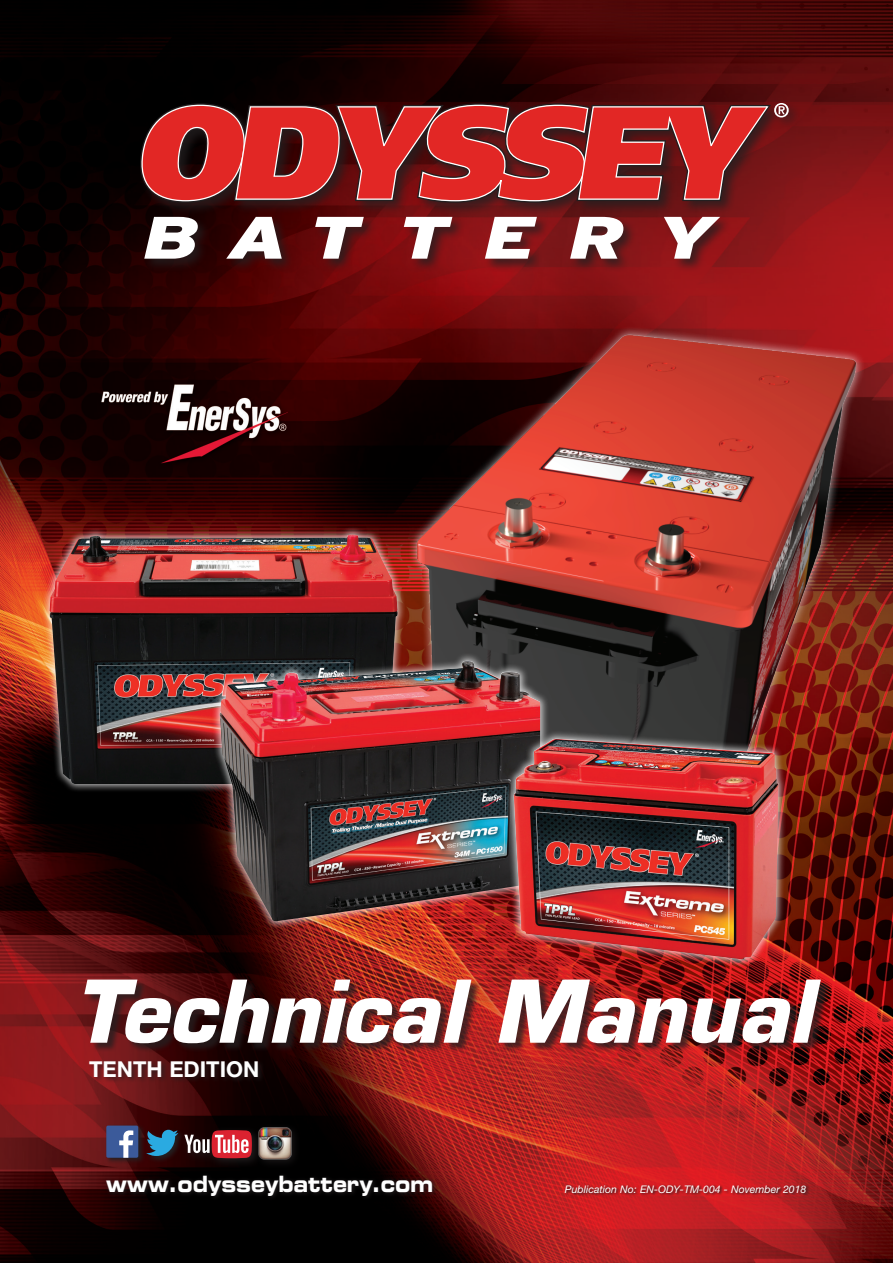
<style>
.page{position:relative;width:893px;height:1263px;background:#fff}
.page>*{position:absolute;margin:0;border:0;box-sizing:border-box;transform-origin:0 0}
.t1{font:italic 700 84.15px "Eurostile";color:#fff}
.t2{font:22.5px "Eurostile Bold Extended Two";color:#fff;scale:.83 1}
.t3{font:700 21.9px "Helvetica Neue LT";color:#fff}
.t4{font:italic 10.5px "Helvetica Neue LT";color:#fff}
</style>
<div class="page">
<img style="left:0;top:0;width:893px;height:1263px">
<div style="left:86px;top:980px;width:745px;height:73px;background:#231f20;opacity:.75"></div>
<div style="left:88px;top:1058px;width:177px;height:26px;background:#231f20;opacity:.75"></div>
<svg style="left:564px;top:1184px;width:246px;height:13px;background:#b11d21"></svg>
<svg style="left:103px;top:1172px;width:335px;height:29px;background:#120808"></svg>
<svg style="left:145px;top:1128px;width:35px;height:35px"></svg>
<svg style="left:146px;top:1130px;width:32px;height:26px"></svg>
<div style="left:254px;top:1122px;width:47px;height:48px;background:#231f20;opacity:.75"></div>
<img style="left:263px;top:1127px;width:28px;height:32px">
<svg style="left:105px;top:1124px;width:40px;height:41px"></svg>
<div style="left:106px;top:1125px;width:32px;height:33px;background:#3b5a9a;border-radius:2px"></div>
<svg style="left:119px;top:1130px;width:14px;height:28px"></svg>
<div style="left:180px;top:1125px;width:83px;height:44px;background:#231f20;opacity:.93"></div>
<svg style="left:184px;top:1130px;width:68px;height:28px"></svg>
<img style="left:0;top:276px;width:893px;height:586px">
<div style="left:138px;top:101px;width:664px;height:171px;background:#231f20;opacity:.75"></div>
<svg style="left:144px;top:217px;width:54px;height:42px"></svg>
<svg style="left:226px;top:217px;width:56px;height:42px"></svg>
<svg style="left:315px;top:217px;width:49px;height:42px"></svg>
<svg style="left:404px;top:217px;width:48px;height:42px"></svg>
<svg style="left:485px;top:217px;width:52px;height:42px"></svg>
<svg style="left:570px;top:217px;width:53px;height:42px"></svg>
<svg style="left:664px;top:217px;width:56px;height:42px"></svg>
<svg style="left:138px;top:101px;width:651px;height:104px;background:#a82c2b"></svg>
<div style="left:41px;top:526px;width:365px;height:267px;background:#fff;opacity:.75"></div>
<img style="left:50px;top:534px;width:348px;height:250px">
<div style="left:211px;top:652px;width:338px;height:278px;background:#fff;opacity:.75"></div>
<img style="left:219px;top:661px;width:321px;height:262px">
<div style="left:505px;top:730px;width:282px;height:238px;background:#fff;opacity:.75"></div>
<img style="left:514px;top:739px;width:264px;height:220px">
<h1 class="t1" style="left:74px;top:960px;width:740px">Technical Manual</h1>
<h3 class="t3" style="left:89px;top:1055px;width:172px">TENTH EDITION</h3>
<h2 class="t2" style="left:106px;top:1168px;width:395px">www.odysseybattery.com</h2>
<p class="t4" style="left:565px;top:1183px;width:243px">Publication No: EN-ODY-TM-004 - November 2018</p>
</div>
